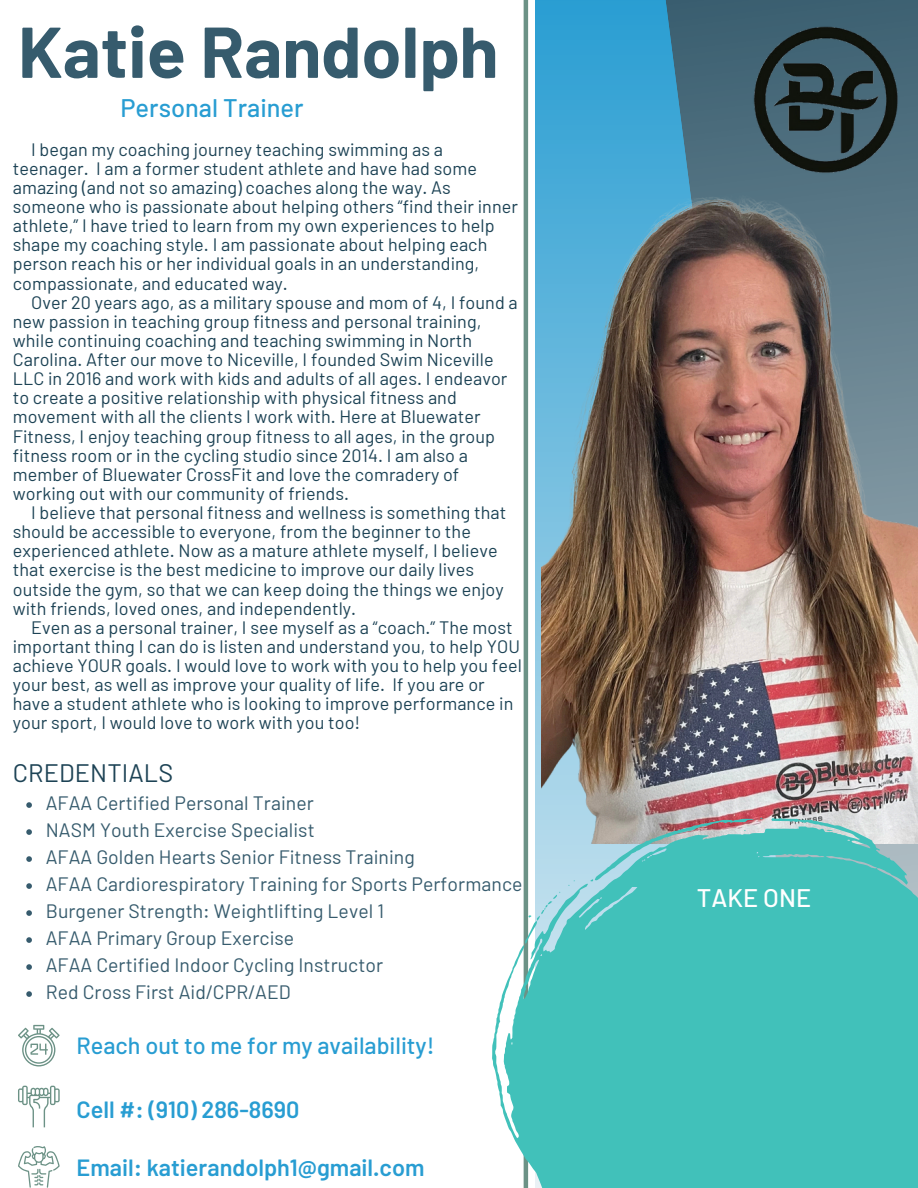
<style>
.page{position:relative;width:918px;height:1188px;background:#fff}
.page>*{position:absolute;margin:0;border:0;box-sizing:border-box;transform-origin:0 0}
.t1{font:700 71.7px "Barlow";color:#365b6d}
.t2{font:500 25.35px "Barlow";color:#289dd2}
.t3{font:500 25.35px "Barlow";color:#fff}
.t4{font:25.2px "Barlow";letter-spacing:.005em;color:#1d4355}
.t5{font:600 23.4px "Barlow";color:#289dd2}
.t6{font:500 23.4px "Barlow";color:#289dd2}
.t7{font:19.35px "Barlow";letter-spacing:.005em;color:#365b6d}
.t8{font:18px/19.2px "Barlow";letter-spacing:.005em;color:#1d4355}
</style>
<div class="page">
<svg style="left:535px;top:0;width:129px;height:818px;fill:#3ba5d5"></svg>
<svg style="left:664px;top:0;width:254px;height:190px;fill:#426878"></svg>
<hr style="left:524px;top:0;width:4px;height:1188px;background:#6c9286">
<img style="left:737px;top:9px;width:181px;height:181px">
<img style="left:541px;top:190px;width:377px;height:628px">
<svg style="left:492px;top:818px;width:426px;height:370px;fill:#41c1ba"></svg>
<svg style="left:18px;top:1086px;width:42px;height:41px"></svg>
<svg style="left:18px;top:1146px;width:42px;height:42px"></svg>
<svg style="left:18px;top:1025px;width:42px;height:41px"></svg>
<svg style="left:26px;top:802px;width:6px;height:6px"></svg>
<svg style="left:26px;top:829px;width:6px;height:6px"></svg>
<svg style="left:26px;top:856px;width:6px;height:6px"></svg>
<svg style="left:26px;top:883px;width:6px;height:6px"></svg>
<svg style="left:26px;top:910px;width:6px;height:6px"></svg>
<svg style="left:26px;top:937px;width:6px;height:6px"></svg>
<svg style="left:26px;top:964px;width:6px;height:6px"></svg>
<svg style="left:26px;top:991px;width:6px;height:6px"></svg>
<p class="t1" style="left:18px;top:6px;width:482px">Katie Randolph</p>
<p class="t2" style="left:121px;top:91px;width:185px">Personal Trainer</p>
<p class="t8" style="left:13px;top:139px;width:507px;text-indent:18px">I began my coaching journey teaching swimming as a teenager. I am a former student athlete and have had some amazing (and not so amazing) coaches along the way. As someone who is passionate about helping others “find their inner athlete,” I have tried to learn from my own experiences to help shape my coaching style. I am passionate about helping each person reach his or her individual goals in an understanding, compassionate, and educated way.</p>
<h1 class="t8" style="left:13px;top:292px;width:506px;text-indent:18px">Over 20 years ago, as a military spouse and mom of 4, I found a new passion in teaching group fitness and personal training, while continuing coaching and teaching swimming in North Carolina. After our move to Niceville, I founded Swim Niceville LLC in 2016 and work with kids and adults of all ages. I endeavor to create a positive relationship with physical fitness and movement with all the clients I work with. Here at Bluewater Fitness, I enjoy teaching group fitness to all ages, in the group fitness room or in the cycling studio since 2014. I am also a member of Bluewater CrossFit and love the comradery of working out with our community of friends.</h1>
<h4 class="t8" style="left:13px;top:502px;width:495px;text-indent:18px">I believe that personal fitness and wellness is something that should be accessible to everyone, from the beginner to the experienced athlete. Now as a mature athlete myself, I believe that exercise is the best medicine to improve our daily lives outside the gym, so that we can keep doing the things we enjoy with friends, loved ones, and independently.</h4>
<p class="t8" style="left:13px;top:617px;width:511px;text-indent:18px">Even as a personal trainer, I see myself as a “coach.” The most important thing I can do is listen and understand you, to help YOU achieve YOUR goals. I would love to work with you to help you feel your best, as well as improve your quality of life. If you are or have a student athlete who is looking to improve performance in your sport, I would love to work with you too!</p>
<p class="t4" style="left:13px;top:756px;width:162px">CREDENTIALS</p>
<p class="t7" style="left:46px;top:791px;width:270px">AFAA Certified Personal Trainer</p>
<p class="t7" style="left:46px;top:818px;width:270px">NASM Youth Exercise Specialist</p>
<h3 class="t7" style="left:46px;top:845px;width:371px">AFAA Golden Hearts Senior Fitness Training</h3>
<p class="t7" style="left:46px;top:872px;width:478px">AFAA Cardiorespiratory Training for Sports Performance</p>
<p class="t7" style="left:46px;top:899px;width:340px">Burgener Strength: Weightlifting Level 1</p>
<p class="t7" style="left:46px;top:926px;width:250px">AFAA Primary Group Exercise</p>
<p class="t7" style="left:46px;top:953px;width:339px">AFAA Certified Indoor Cycling Instructor</p>
<p class="t7" style="left:46px;top:980px;width:247px">Red Cross First Aid/CPR/AED</p>
<p class="t6" style="left:77px;top:1031px;width:359px">Reach out to me for my availability!</p>
<p class="t5" style="left:77px;top:1095px;width:224px">Cell #: (910) 286-8690</p>
<p class="t5" style="left:77px;top:1152px;width:349px">Email: katierandolph1@gmail.com</p>
<p class="t3" style="left:697px;top:882px;width:116px">TAKE ONE</p>
</div>
